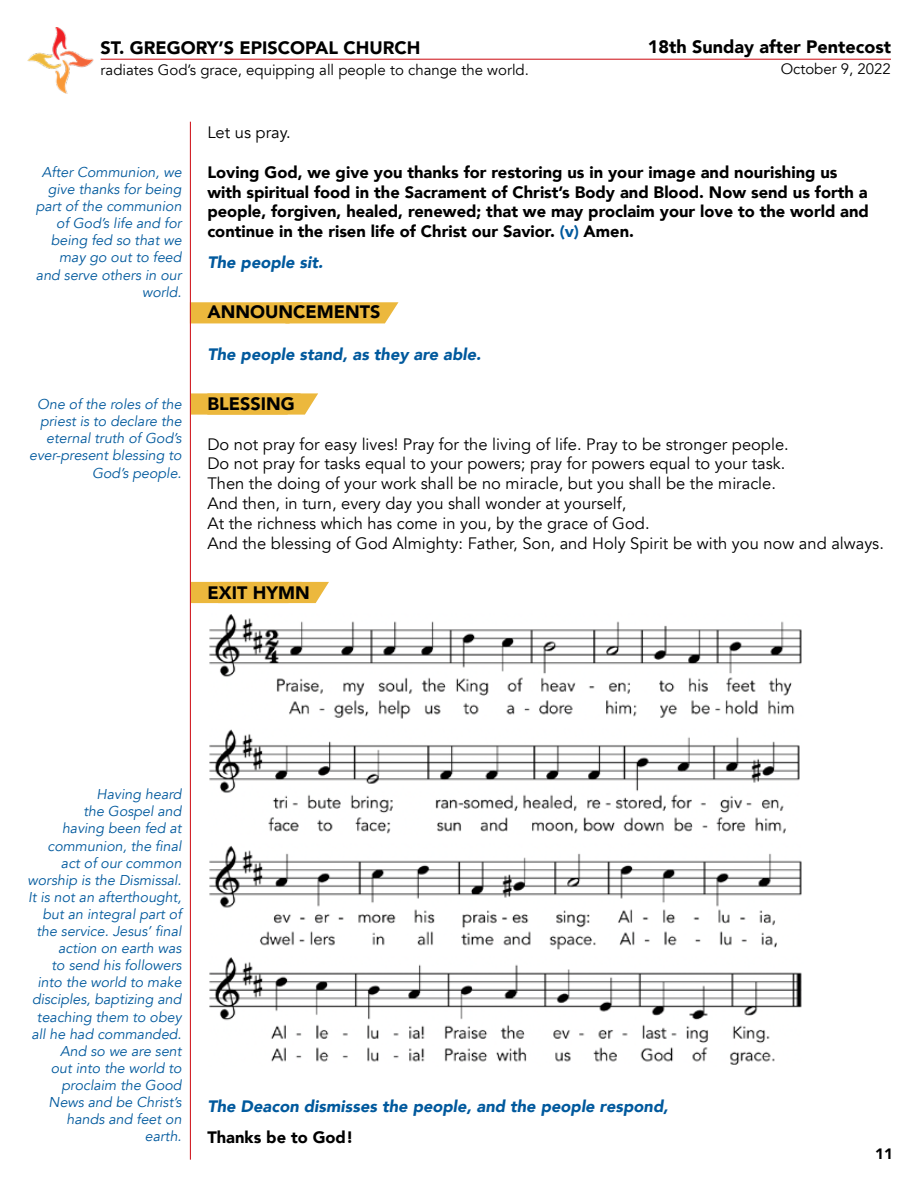
<style>
.page{position:relative;width:918px;height:1188px;background:#fff}
.page>*{position:absolute;margin:0;border:0;box-sizing:border-box;transform-origin:0 0}
.t1{font:900 18px "Avenir";color:#000}
.t2{font:16.5px/19.8px "Avenir";color:#000}
.t3{font:900 16.5px/19.8px "Avenir";color:#000}
.t4{font:italic 900 16.5px "Avenir";color:#00599d}
.t5{font:15px "Avenir";color:#000}
.t6{font:900 15px "Avenir";color:#000}
.t7{font:italic 14.25px/17.1px "Avenir";color:#00599d;text-align:right}
.s1{color:#00599d}
</style>
<div class="page">
<svg style="left:191px;top:302px;width:207px;height:21px;background:#ecba45"></svg>
<hr style="left:101px;top:59px;width:790px;height:1px;background:#d2232a">
<img style="left:27px;top:27px;width:97px;height:67px">
<hr style="left:190px;top:122px;width:1px;height:1038px;background:#d2232a">
<img style="left:209px;top:614px;width:593px;height:105px">
<img style="left:209px;top:729px;width:591px;height:105px">
<img style="left:209px;top:845px;width:593px;height:104px">
<img style="left:209px;top:957px;width:593px;height:108px">
<svg style="left:191px;top:393px;width:127px;height:22px;background:#edbc4a"></svg>
<div style="left:191px;top:582px;width:138px;height:21px;background:#ecb83d"></div>
<p class="t1" style="left:101px;top:33px;width:321px">ST. GREGORY’S EPISCOPAL CHURCH</p>
<p class="t5" style="left:101px;top:61px;width:430px">radiates God’s grace, equipping all people to change the world.</p>
<p class="t1" style="left:648px;top:31px;width:245px">18th Sunday after Pentecost</p>
<p class="t5" style="left:781px;top:60px;width:112px">October 9, 2022</p>
<p class="t7" style="left:36px;top:164px;width:147px">After Communion, we give thanks for being part of the communion of God’s life and for being fed so that we may go out to feed and serve others in our world.</p>
<p class="t7" style="left:29px;top:396px;width:154px">One of the roles of the priest is to declare the eternal truth of God’s ever-present blessing to<br>God’s people.</p>
<p class="t2" style="left:207px;top:123px;width:85px">Let us pray.</p>
<p class="t3" style="left:207px;top:162px;width:663px">Loving God, we give you thanks for restoring us in your image and nourishing us with spiritual food in the Sacrament of Christ’s Body and Blood. Now send us forth a people, forgiven, healed, renewed; that we may proclaim your love to the world and continue in the risen life of Christ our Savior. <span class="s1">(v)</span> Amen.</p>
<p class="t4" style="left:207px;top:248px;width:117px">The people sit.</p>
<p class="t1" style="left:207px;top:296px;width:174px">ANNOUNCEMENTS</p>
<p class="t4" style="left:207px;top:340px;width:275px">The people stand, as they are able.</p>
<p class="t1" style="left:207px;top:388px;width:89px">BLESSING</p>
<p class="t2" style="left:207px;top:434px;width:678px">Do not pray for easy lives! Pray for the living of life. Pray to be stronger people.<br>Do not pray for tasks equal to your powers; pray for powers equal to your task.<br>Then the doing of your work shall be no miracle, but you shall be the miracle.<br>And then, in turn, every day you shall wonder at yourself,<br>At the richness which has come in you, by the grace of God.<br>And the blessing of God Almighty: Father, Son, and Holy Spirit be with you now and always.</p>
<p class="t1" style="left:207px;top:577px;width:104px">EXIT HYMN</p>
<p class="t7" style="left:28px;top:786px;width:156px">Having heard<br>the Gospel and<br>having been fed at communion, the final act of our common worship is the Dismissal.<br>It is not an afterthought, but an integral part of the service. Jesus’ final action on earth was<br>to send his followers into the world to make disciples, baptizing and teaching them to obey all he had commanded.<br>And so we are sent<br>out into the world to proclaim the Good<br>News and be Christ’s hands and feet on earth.</p>
<p class="t4" style="left:207px;top:1093px;width:463px">The Deacon dismisses the people, and the people respond,</p>
<p class="t3" style="left:207px;top:1127px;width:148px">Thanks be to God!</p>
<p class="t6" style="left:875px;top:1141px;width:19px">11</p>
</div>
